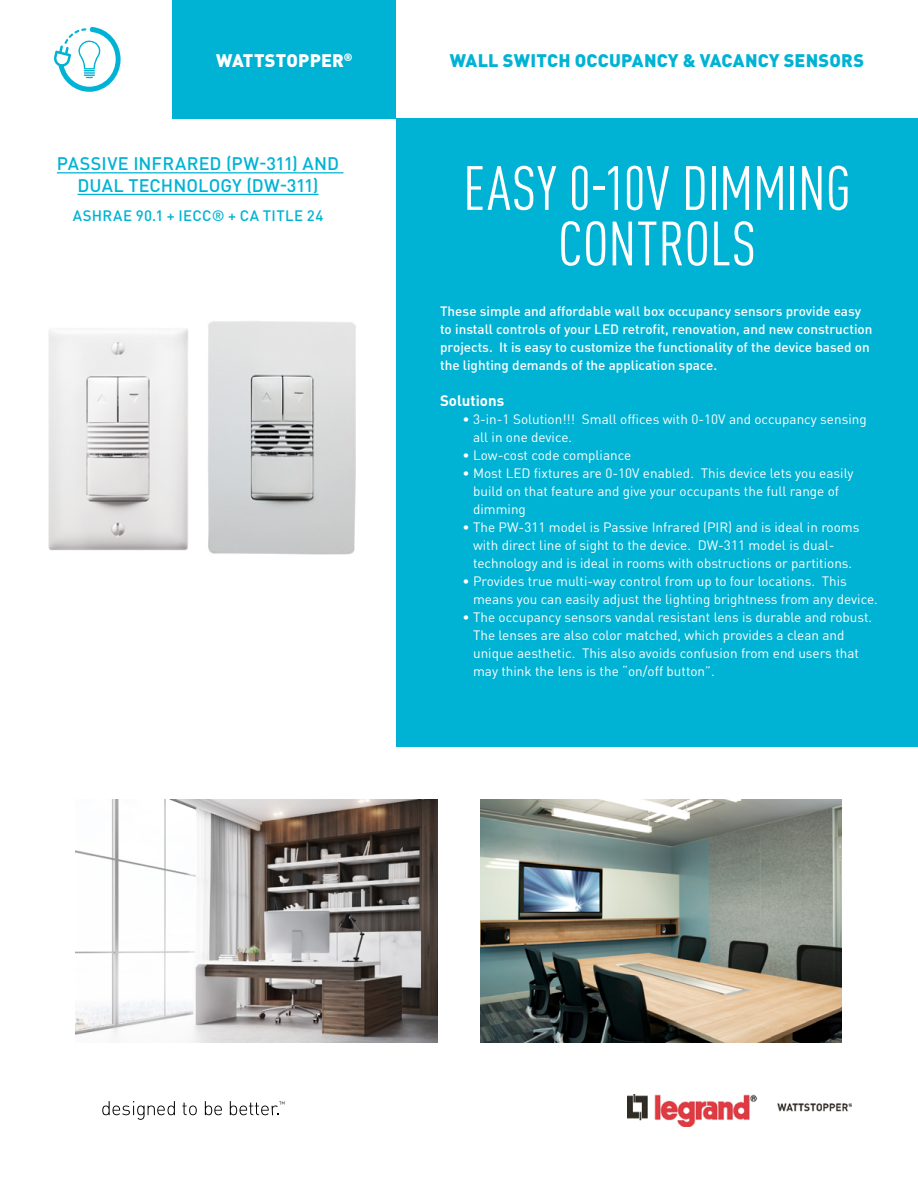
<style>
.page{position:relative;width:918px;height:1188px;background:#fff}
.page>*{position:absolute;margin:0;border:0;box-sizing:border-box;transform-origin:0 0}
.t1{font:condensed 61.5px/55.5px "DIN Pro";letter-spacing:-.005em;color:#fff;text-align:center}
.t2{font:500 18px/21.6px "DIN Pro";letter-spacing:.005em;color:#00b3d4;text-align:center}
.t3{font:900 18px "DIN Pro";letter-spacing:.01em;color:#00b3d4}
.t4{font:900 18px "DIN Pro";letter-spacing:.01em;color:#fff}
.t5{font:500 15px "DIN Pro";letter-spacing:.025em;color:#00b3d4}
.t6{font:700 15px "DIN Pro";color:#fff}
.t7{font:13.5px/18px "DIN Pro";color:#fff}
.t8{font:500 13.5px/18px "DIN Pro";color:#fff}
.t9{font:900 10.5px "DIN Pro";color:#fff}
</style>
<div class="page">
<div style="left:173px;top:0;width:223px;height:119px;background:#00b2d4"></div>
<div style="left:396px;top:119px;width:522px;height:628px;background:#00b2d4"></div>
<img style="left:627px;top:1094px;width:225px;height:33px">
<svg style="left:102px;top:1101px;width:73px;height:19px"></svg>
<svg style="left:182px;top:1103px;width:15px;height:12px"></svg>
<svg style="left:205px;top:1101px;width:17px;height:14px"></svg>
<svg style="left:230px;top:1101px;width:55px;height:14px"></svg>
<svg style="left:54px;top:27px;width:67px;height:65px"></svg>
<img style="left:76px;top:800px;width:361px;height:242px">
<img style="left:480px;top:800px;width:362px;height:242px">
<hr style="left:57px;top:172px;width:286px;height:1px;background:#00b3d4">
<hr style="left:78px;top:194px;width:241px;height:1px;background:#00b3d4">
<img style="left:208px;top:321px;width:147px;height:234px">
<img style="left:48px;top:328px;width:140px;height:223px">
<p class="t9" style="left:344px;top:49px;width:10px">®</p>
<h2 class="t4" style="left:216px;top:45px;width:129px">WATTSTOPPER</h2>
<h2 class="t3" style="left:450px;top:45px;width:416px">WALL SWITCH OCCUPANCY &amp; VACANCY SENSORS</h2>
<h2 class="t2" style="left:57px;top:151px;width:284px">PASSIVE INFRARED (PW-311) AND<br>DUAL TECHNOLOGY (DW-311)</h2>
<p class="t5" style="left:73px;top:203px;width:252px">ASHRAE 90.1 + IECC® + CA TITLE 24</p>
<h1 class="t1" style="left:463px;top:160px;width:389px">EASY 0-10V DIMMING<br>CONTROLS</h1>
<p class="t8" style="left:440px;top:301px;width:434px">These simple and affordable wall box occupancy sensors provide easy to install controls of your LED retrofit, renovation, and new construction projects. It is easy to customize the functionality of the device based on the lighting demands of the application space.</p>
<p class="t6" style="left:440px;top:388px;width:66px">Solutions</p>
<p class="t7" style="left:473px;top:410px;width:395px;text-indent:-11px">• 3-in-1 Solution!!! Small offices with 0-10V and occupancy sensing all in one device.</p>
<p class="t7" style="left:463px;top:446px;width:170px">• Low-cost code compliance</p>
<p class="t7" style="left:473px;top:464px;width:382px;text-indent:-11px">• Most LED fixtures are 0-10V enabled. This device lets you easily build on that feature and give your occupants the full range of dimming</p>
<p class="t7" style="left:473px;top:518px;width:388px;text-indent:-11px">• The PW-311 model is Passive Infrared (PIR) and is ideal in rooms with direct line of sight to the device. DW-311 model is dual&shy;technology and is ideal in rooms with obstructions or partitions.</p>
<p class="t7" style="left:473px;top:572px;width:406px;text-indent:-11px">• Provides true multi-way control from up to four locations. This means you can easily adjust the lighting brightness from any device.</p>
<p class="t7" style="left:473px;top:608px;width:401px;text-indent:-11px">• The occupancy sensors vandal resistant lens is durable and robust.<br>The lenses are also color matched, which provides a clean and unique aesthetic. This also avoids confusion from end users that may think the lens is the “on/off button”.</p>
</div>
